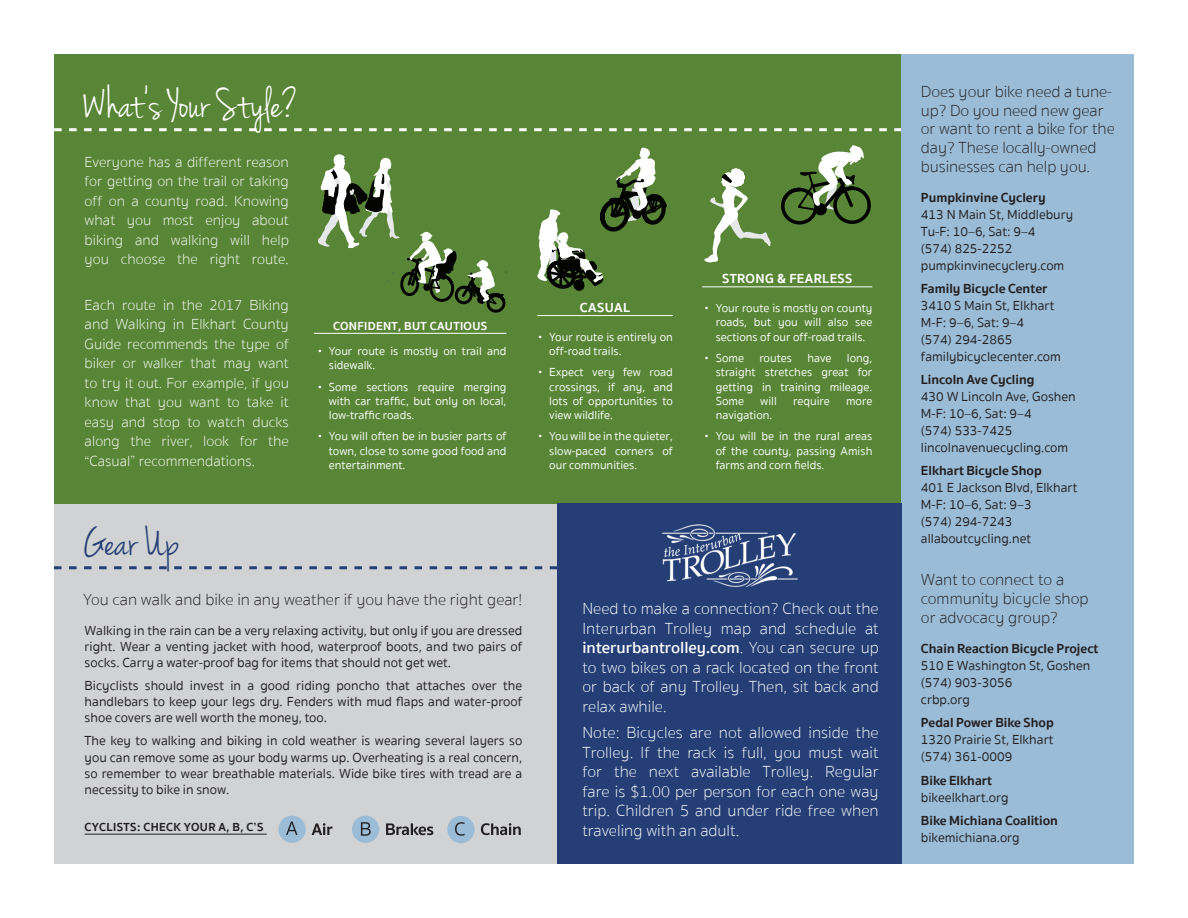
<style>
.page{position:relative;width:1188px;height:918px;background:#fff}
.page>*{position:absolute;margin:0;border:0;box-sizing:border-box;transform-origin:0 0}
.Subsection_Title__TO{font:45px "Jenna Sue";color:#fff}
.Subsection_Title__TO-2{font:45px "Jenna Sue";letter-spacing:-.005em;color:#253f76}
.Summary_Text{font:100 16.5px/19.5px "Sukhumvit Set";color:#fff;text-align:justify}
.Summary_Text-2{font:100 16.5px/18.8px "Sukhumvit Set";letter-spacing:-.005em;color:#231f20}
.Summary_Text_-_black{font:100 16.5px "Sukhumvit Set";color:#231f20}
.Summary_Text-3{font:100 15px/19.5px "Sukhumvit Set";color:#fff;text-align:justify}
.Base{font:13.5px/16.2px "Sukhumvit Set Text";color:#231f20;text-align:justify}
.Base-single_spaced{font:13.5px "Sukhumvit Set Text";color:#231f20}
.Base-single_spaced-2{font:700 13.5px "Sukhumvit Set";color:#231f20}
.Paragraph_Header_Cen{font:700 13.5px "Sukhumvit Set";letter-spacing:.03em;color:#fff}
.t1{font:12px/14.4px "Sukhumvit Set Text";color:#fff;text-align:justify}
.Paragraph_Header_Cen-2{font:700 12px "Sukhumvit Set";letter-spacing:.03em;color:#231f20}
.Paragraph_Header_Cen-3{font:700 12px "Sukhumvit Set";letter-spacing:.03em;color:#fff}
.s1{font-weight:600}
</style>
<div class="page">
<div style="left:54px;top:503px;width:503px;height:361px;background:#d1d2d4"></div>
<div style="left:54px;top:54px;width:848px;height:449px;background:#588636"></div>
<svg style="left:318px;top:154px;width:189px;height:159px"></svg>
<hr style="left:314px;top:333px;width:192px;height:1px;background:#fff">
<svg style="left:54px;top:128px;width:848px;height:3px"></svg>
<svg style="left:537px;top:148px;width:130px;height:143px"></svg>
<hr style="left:537px;top:315px;width:136px;height:1px;background:#fff">
<svg style="left:781px;top:145px;width:90px;height:80px"></svg>
<svg style="left:704px;top:168px;width:67px;height:94px"></svg>
<hr style="left:702px;top:286px;width:170px;height:1px;background:#fff">
<div style="left:902px;top:54px;width:232px;height:810px;background:#9abcd7"></div>
<svg style="left:54px;top:566px;width:503px;height:3px"></svg>
<hr style="left:85px;top:834px;width:182px;height:1px;background:#231f20">
<div style="left:278px;top:816px;width:28px;height:27px;background:#9abcd7;border-radius:50%"></div>
<svg style="left:286px;top:822px;width:12px;height:13px"></svg>
<svg style="left:312px;top:823px;width:21px;height:12px"></svg>
<div style="left:352px;top:816px;width:27px;height:27px;background:#9abcd7;border-radius:50%"></div>
<svg style="left:361px;top:822px;width:10px;height:14px"></svg>
<svg style="left:386px;top:823px;width:47px;height:12px"></svg>
<div style="left:447px;top:816px;width:28px;height:27px;background:#9abcd7;border-radius:50%"></div>
<svg style="left:455px;top:822px;width:10px;height:14px"></svg>
<svg style="left:481px;top:823px;width:40px;height:12px"></svg>
<div style="left:557px;top:503px;width:345px;height:361px;background:#253f76"></div>
<img style="left:662px;top:524px;width:136px;height:64px">
<p class="Subsection_Title__TO" style="left:83px;top:78px;width:217px">What’s Your Style?</p>
<p class="Summary_Text-3" style="left:85px;top:152px;width:206px">Everyone has a different reason for getting on the trail or taking off on a county road. Knowing what you most enjoy about biking and walking will help you choose the right route.</p>
<p class="Summary_Text-3" style="left:85px;top:296px;width:206px">Each route in the 2017 Biking and Walking in Elkhart County Guide recommends the type of biker or walker that may want to try it out. For example, if you know that you want to take it easy and stop to watch ducks along the river, look for the “Casual” recommendations.</p>
<p class="Paragraph_Header_Cen-3" style="left:333px;top:316px;width:156px">CONFIDENT, BUT CAUTIOUS</p>
<p class="t1" style="left:329px;top:344px;width:179px;text-indent:-11px">• Your route is mostly on trail and sidewalk.</p>
<p class="t1" style="left:329px;top:380px;width:179px;text-indent:-11px">• Some sections require merging with car traffic, but only on local, low-traffic roads.</p>
<p class="t1" style="left:329px;top:430px;width:179px;text-indent:-11px">• You will often be in busier parts of town, close to some good food and entertainment.</p>
<p class="Paragraph_Header_Cen" style="left:722px;top:268px;width:132px">STRONG &amp; FEARLESS</p>
<p class="Paragraph_Header_Cen" style="left:580px;top:297px;width:52px">CASUAL</p>
<p class="t1" style="left:716px;top:301px;width:158px;text-indent:-11px">• Your route is mostly on county roads, but you will also see sections of our off-road trails.</p>
<p class="t1" style="left:705px;top:351px;width:41px">• Some</p>
<p class="t1" style="left:759px;top:351px;width:34px">routes</p>
<p class="t1" style="left:807px;top:351px;width:26px">have</p>
<p class="t1" style="left:549px;top:330px;width:125px;text-indent:-11px">• Your route is entirely on off-road trails.</p>
<p class="t1" style="left:549px;top:365px;width:125px;text-indent:-11px">• Expect very few road crossings, if any, and lots of opportunities to view wildlife.</p>
<p class="t1" style="left:549px;top:430px;width:125px;text-indent:-11px">• You will be in the quieter, slow-paced corners of our communities.</p>
<p class="t1" style="left:716px;top:351px;width:158px;text-indent:131px">long, straight stretches great for getting in training mileage.<br>Some</p>
<p class="t1" style="left:760px;top:394px;width:18px">will</p>
<p class="t1" style="left:793px;top:394px;width:38px">require</p>
<p class="t1" style="left:846px;top:394px;width:28px">more</p>
<p class="t1" style="left:716px;top:408px;width:58px">navigation.</p>
<p class="t1" style="left:716px;top:430px;width:158px;text-indent:-11px">• You will be in the rural areas of the county, passing Amish farms and corn fields.</p>
<p class="Subsection_Title__TO-2" style="left:83px;top:516px;width:98px">Gear Up</p>
<p class="Summary_Text_-_black" style="left:83px;top:588px;width:441px">You can walk and bike in any weather if you have the right gear!</p>
<p class="Base" style="left:85px;top:623px;width:439px">Walking in the rain can be a very relaxing activity, but only if you are dressed right. Wear a venting jacket with hood, waterproof boots, and two pairs of socks. Carry a water-proof bag for items that should not get wet.</p>
<p class="Base" style="left:85px;top:678px;width:439px">Bicyclists should invest in a good riding poncho that attaches over the handlebars to keep your legs dry. Fenders with mud flaps and water-proof shoe covers are well worth the money, too.</p>
<p class="Base" style="left:85px;top:733px;width:439px">The key to walking and biking in cold weather is wearing several layers so you can remove some as your body warms up. Overheating is a real concern, so remember to wear breathable materials. Wide bike tires with tread are a necessity to bike in snow.</p>
<p class="Paragraph_Header_Cen-2" style="left:85px;top:817px;width:180px">CYCLISTS: CHECK YOUR A, B, C’S</p>
<p class="Summary_Text" style="left:582px;top:600px;width:298px">Need to make a connection? Check out the Interurban Trolley map and schedule at <span class="s1">interurbantrolley.com</span>. You can secure up to two bikes on a rack located on the front or back of any Trolley. Then, sit back and relax awhile.</p>
<p class="Summary_Text" style="left:582px;top:723px;width:298px">Note: Bicycles are not allowed inside the Trolley. If the rack is full, you must wait for the next available Trolley. Regular fare is $1.00 per person for each one way trip. Children 5 and under ride free when traveling with an adult.</p>
<p class="Summary_Text-2" style="left:921px;top:82px;width:195px">Does your bike need a tune&shy;up? Do you need new gear or want to rent a bike for the day? These locally-owned businesses can help you.</p>
<p class="Base-single_spaced-2" style="left:921px;top:187px;width:126px">Pumpkinvine Cyclery</p>
<p class="Base-single_spaced" style="left:921px;top:205px;width:154px">413 N Main St, Middlebury</p>
<p class="Base-single_spaced" style="left:921px;top:222px;width:116px">Tu-F: 10–6, Sat: 9–4</p>
<p class="Base-single_spaced" style="left:921px;top:239px;width:93px">(574) 825-2252</p>
<p class="Base-single_spaced" style="left:921px;top:256px;width:145px">pumpkinvinecyclery.com</p>
<p class="Base-single_spaced-2" style="left:921px;top:278px;width:128px">Family Bicycle Center</p>
<p class="Base-single_spaced" style="left:921px;top:296px;width:135px">3410 S Main St, Elkhart</p>
<p class="Base-single_spaced" style="left:921px;top:313px;width:105px">M-F: 9–6, Sat: 9–4</p>
<p class="Base-single_spaced" style="left:921px;top:330px;width:93px">(574) 294-2865</p>
<p class="Base-single_spaced" style="left:921px;top:347px;width:141px">familybicyclecenter.com</p>
<p class="Base-single_spaced-2" style="left:921px;top:369px;width:115px">Lincoln Ave Cycling</p>
<p class="Base-single_spaced" style="left:921px;top:387px;width:156px">430 W Lincoln Ave, Goshen</p>
<p class="Base-single_spaced" style="left:921px;top:404px;width:112px">M-F: 10–6, Sat: 9–4</p>
<p class="Base-single_spaced" style="left:921px;top:421px;width:93px">(574) 533-7425</p>
<p class="Base-single_spaced" style="left:921px;top:438px;width:149px">lincolnavenuecycling.com</p>
<p class="Base-single_spaced-2" style="left:921px;top:461px;width:122px">Elkhart Bicycle Shop</p>
<p class="Base-single_spaced" style="left:921px;top:479px;width:158px">401 E Jackson Blvd, Elkhart</p>
<p class="Base-single_spaced" style="left:921px;top:495px;width:112px">M-F: 10–6, Sat: 9–3</p>
<p class="Base-single_spaced" style="left:921px;top:512px;width:93px">(574) 294-7243</p>
<p class="Base-single_spaced" style="left:921px;top:529px;width:112px">allaboutcycling.net</p>
<p class="Summary_Text-2" style="left:921px;top:571px;width:145px">Want to connect to a</p>
<p class="Summary_Text-2" style="left:921px;top:590px;width:169px">community bicycle shop</p>
<p class="Summary_Text-2" style="left:921px;top:608px;width:138px">or advocacy group?</p>
<p class="Base-single_spaced-2" style="left:921px;top:638px;width:179px">Chain Reaction Bicycle Project</p>
<p class="Base-single_spaced" style="left:921px;top:656px;width:171px">510 E Washington St, Goshen</p>
<p class="Base-single_spaced" style="left:921px;top:673px;width:93px">(574) 903-3056</p>
<p class="Base-single_spaced" style="left:921px;top:690px;width:50px">crbp.org</p>
<p class="Base-single_spaced-2" style="left:921px;top:712px;width:134px">Pedal Power Bike Shop</p>
<p class="Base-single_spaced" style="left:921px;top:730px;width:134px">1320 Prairie St, Elkhart</p>
<p class="Base-single_spaced" style="left:921px;top:747px;width:93px">(574) 361-0009</p>
<p class="Base-single_spaced-2" style="left:921px;top:770px;width:73px">Bike Elkhart</p>
<p class="Base-single_spaced" style="left:921px;top:788px;width:89px">bikeelkhart.org</p>
<p class="Base-single_spaced-2" style="left:921px;top:810px;width:139px">Bike Michiana Coalition</p>
<p class="Base-single_spaced" style="left:921px;top:828px;width:100px">bikemichiana.org</p>
</div>
